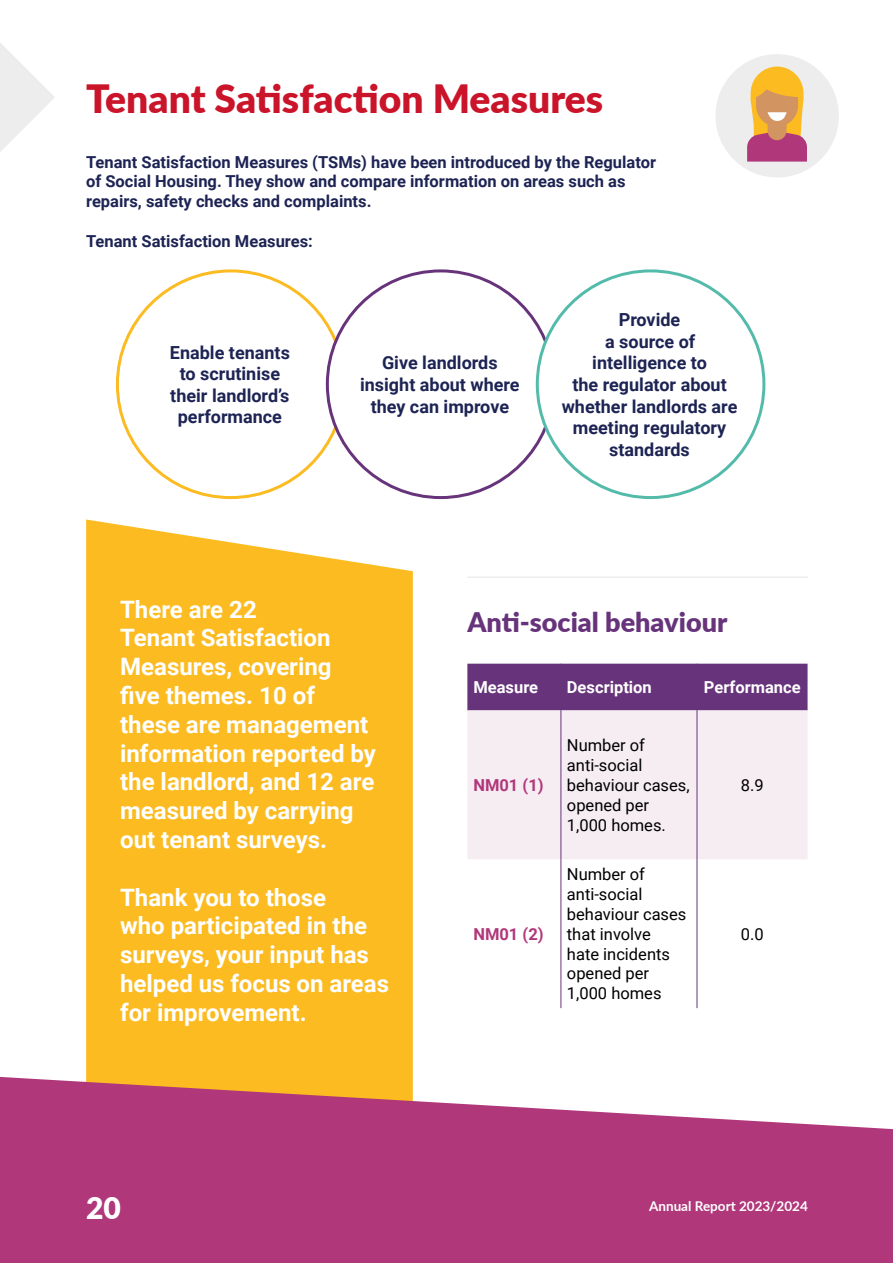
<style>
.page{position:relative;width:893px;height:1263px;background:#fff}
.page>*{position:absolute;margin:0;border:0;box-sizing:border-box;transform-origin:0 0}
.t1{font:900 39px "Lato";color:#ca142a}
.t2{font:900 30px "Lato";color:#fff}
.t3{font:900 27px "Lato";color:#67337b}
.t4{font:700 24px/28.8px "Roboto";color:#fff}
.t5{font:700 18px/21.6px "Roboto";color:#1d2454;text-align:center}
.t6{font:700 16.5px/19.8px "Roboto";color:#1d2454}
.t7{font:16.5px/19.8px "Roboto";color:#000}
.t8{font:700 16.5px "Roboto";color:#fff}
.t9{font:700 16.5px "Roboto";color:#b0377a}
.t10{font:700 13.5px "Lato";color:#fff}
</style>
<div class="page">
<div style="left:86px;top:519px;width:327px;height:558px;background:#fbbb21"></div>
<svg style="left:0;top:1077px;width:893px;height:186px;fill:#b0377a"></svg>
<div style="left:467px;top:664px;width:340px;height:46px;background:#67337b"></div>
<div style="left:467px;top:710px;width:340px;height:149px;background:#f6edf3"></div>
<hr style="left:561px;top:664px;width:1px;height:46px;background:#67337b">
<hr style="left:697px;top:664px;width:1px;height:46px;background:#67337b">
<hr style="left:561px;top:710px;width:1px;height:149px;background:#67337b">
<hr style="left:697px;top:710px;width:1px;height:149px;background:#67337b">
<hr style="left:561px;top:859px;width:1px;height:149px;background:#67337b">
<hr style="left:697px;top:859px;width:1px;height:149px;background:#67337b">
<div style="left:715px;top:54px;width:124px;height:123px;background:#ededed;border-radius:50%"></div>
<svg style="left:747px;top:67px;width:60px;height:95px"></svg>
<hr style="left:467px;top:576px;width:341px;height:2px;background:#ededed">
<svg style="left:0;top:43px;width:55px;height:109px"></svg>
<h1 class="t1" style="left:86px;top:69px;width:519px">Tenant Satisfaction Measures</h1>
<p class="t6" style="left:86px;top:151px;width:571px">Tenant Satisfaction Measures (TSMs) have been introduced by the Regulator of Social Housing. They show and compare information on areas such as repairs, safety checks and complaints.</p>
<p class="t6" style="left:86px;top:230px;width:228px">Tenant Satisfaction Measures:</p>
<p class="t5" style="left:170px;top:341px;width:121px">Enable tenants to scrutinise their landlord’s performance</p>
<p class="t5" style="left:360px;top:351px;width:161px">Give landlords insight about where they can improve</p>
<p class="t5" style="left:562px;top:308px;width:177px">Provide<br>a source of intelligence to<br>the regulator about whether landlords are meeting regulatory standards</p>
<p class="t4" style="left:120px;top:594px;width:257px">There are 22<br>Tenant Satisfaction<br>Measures, covering five themes. 10 of these are management information reported by the landlord, and 12 are measured by carrying out tenant surveys.</p>
<p class="t4" style="left:120px;top:882px;width:270px">Thank you to those<br>who participated in the surveys, your input has helped us focus on areas for improvement.</p>
<p class="t3" style="left:467px;top:601px;width:262px">Anti-social behaviour</p>
<p class="t8" style="left:473px;top:676px;width:66px">Measure</p>
<p class="t8" style="left:567px;top:676px;width:86px">Description</p>
<p class="t8" style="left:704px;top:676px;width:98px">Performance</p>
<p class="t9" style="left:473px;top:774px;width:72px">NM01 (1)</p>
<p class="t9" style="left:473px;top:922px;width:72px">NM01 (2)</p>
<p class="t7" style="left:567px;top:735px;width:124px">Number of anti-social behaviour cases, opened per<br>1,000 homes.</p>
<p class="t7" style="left:567px;top:864px;width:121px">Number of anti-social behaviour cases that involve hate incidents opened per<br>1,000 homes</p>
<p class="t7" style="left:741px;top:775px;width:24px">8.9</p>
<p class="t7" style="left:741px;top:923px;width:24px">0.0</p>
<p class="t2" style="left:86px;top:1185px;width:36px">20</p>
<p class="t10" style="left:649px;top:1196px;width:160px">Annual Report 2023/2024</p>
</div>
